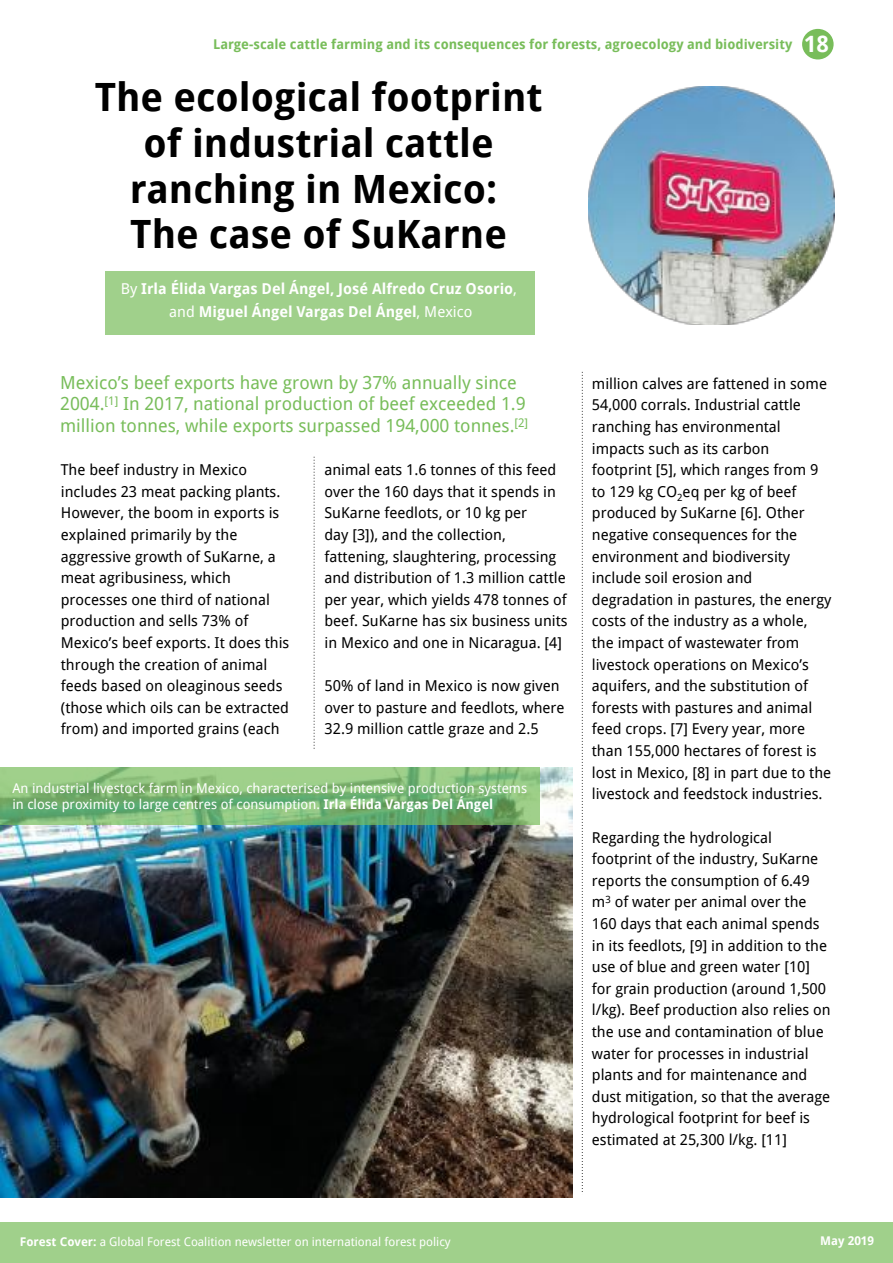
<style>
.page{position:relative;width:893px;height:1263px;background:#fff}
.page>*{position:absolute;margin:0;border:0;box-sizing:border-box;transform-origin:0 0}
.t1{font:700 39px/45.8px "Droid Sans";color:#000;text-align:center}
.t2{font:700 22.5px "Droid Sans";color:#fff}
.t3{font:18px/21.6px "Droid Sans";color:#78bd5a}
.t4{font:15px/21.6px "Droid Sans";color:#000}
.t5{font:700 15px/22.5px "Droid Sans";color:#fff;text-align:center}
.t6{font:13.5px/15.8px "Droid Sans";color:#fff}
.t7{font:700 13.5px "Droid Sans";color:#78bd5a}
.t8{font:12px "Droid Sans";color:#fff}
.t9{font:700 12px "Droid Sans";color:#fff}
.s1{font-weight:400}
.s2{font-weight:700}
</style>
<div class="page">
<div style="left:0;top:1223px;width:893px;height:40px;background:#a0d08b"></div>
<div style="left:802px;top:29px;width:32px;height:30px;background:#78bd5a;border-radius:50%"></div>
<div style="left:105px;top:271px;width:430px;height:63px;background:#a0d08b"></div>
<img style="left:589px;top:86px;width:245px;height:239px">
<svg style="left:314px;top:457px;width:1px;height:292px"></svg>
<svg style="left:582px;top:372px;width:1px;height:820px"></svg>
<img style="left:0;top:767px;width:573px;height:430px">
<div style="left:0;top:767px;width:540px;height:58px;background:#78bd5a;opacity:.7"></div>
<p class="t7" style="left:213px;top:36px;width:581px">Large-scale cattle farming and its consequences for forests, agroecology and biodiversity</p>
<h1 class="t1" style="left:95px;top:75px;width:449px">The ecological footprint of industrial cattle ranching in Mexico:<br>The case of SuKarne</h1>
<p class="t5" style="left:121px;top:278px;width:398px"><span class="s1">By</span> Irla Élida Vargas Del Ángel, José Alfredo Cruz Osorio<span class="s1">, and</span> Miguel Ángel Vargas Del Ángel<span class="s1">, Mexico</span></p>
<h2 class="t2" style="left:804px;top:31px;width:26px">18</h2>
<p class="t3" style="left:60px;top:372px;width:470px">Mexico’s beef exports have grown by 37% annually since<br>2004.<sup>[1]</sup> In 2017, national production of beef exceeded 1.9 million tonnes, while exports surpassed 194,000 tonnes.<sup>[2]</sup></p>
<p class="t4" style="left:61px;top:459px;width:230px">The beef industry in Mexico includes 23 meat packing plants.<br>However, the boom in exports is explained primarily by the aggressive growth of SuKarne, a meat agribusiness, which processes one third of national production and sells 73% of<br>Mexico’s beef exports. It does this through the creation of animal feeds based on oleaginous seeds (those which oils can be extracted from) and imported grains (each</p>
<p class="t4" style="left:324px;top:459px;width:245px">animal eats 1.6 tonnes of this feed over the 160 days that it spends in SuKarne feedlots, or 10 kg per<br>day [3]), and the collection, fattening, slaughtering, processing and distribution of 1.3 million cattle per year, which yields 478 tonnes of beef. SuKarne has six business units in Mexico and one in Nicaragua. [4]</p>
<p class="t4" style="left:324px;top:675px;width:242px">50% of land in Mexico is now given over to pasture and feedlots, where<br>32.9 million cattle graze and 2.5</p>
<p class="t6" style="left:12px;top:780px;width:516px">An industrial livestock farm in Mexico, characterised by intensive production systems in close proximity to large centres of consumption. <span class="s2">Irla Élida Vargas Del Ángel</span></p>
<p class="t4" style="left:592px;top:373px;width:241px">million calves are fattened in some<br>54,000 corrals. Industrial cattle ranching has environmental impacts such as its carbon footprint [5], which ranges from 9 to 129 kg CO<sub>2</sub>eq per kg of beef produced by SuKarne [6]. Other negative consequences for the environment and biodiversity include soil erosion and degradation in pastures, the energy costs of the industry as a whole, the impact of wastewater from livestock operations on Mexico’s aquifers, and the substitution of forests with pastures and animal feed crops. [7] Every year, more than 155,000 hectares of forest is lost in Mexico, [8] in part due to the livestock and feedstock industries.</p>
<p class="t4" style="left:592px;top:826px;width:240px">Regarding the hydrological footprint of the industry, SuKarne reports the consumption of 6.49 m<sup>3</sup> of water per animal over the 160 days that each animal spends in its feedlots, [9] in addition to the use of blue and green water [10] for grain production (around 1,500 l/kg). Beef production also relies on the use and contamination of blue water for processes in industrial plants and for maintenance and dust mitigation, so that the average hydrological footprint for beef is estimated at 25,300 l/kg. [11]</p>
<p class="t8" style="left:20px;top:1234px;width:432px"><span class="s2">Forest Cover:</span> a Global Forest Coalition newsletter on international forest policy</p>
<p class="t9" style="left:820px;top:1234px;width:55px">May 2019</p>
</div>
